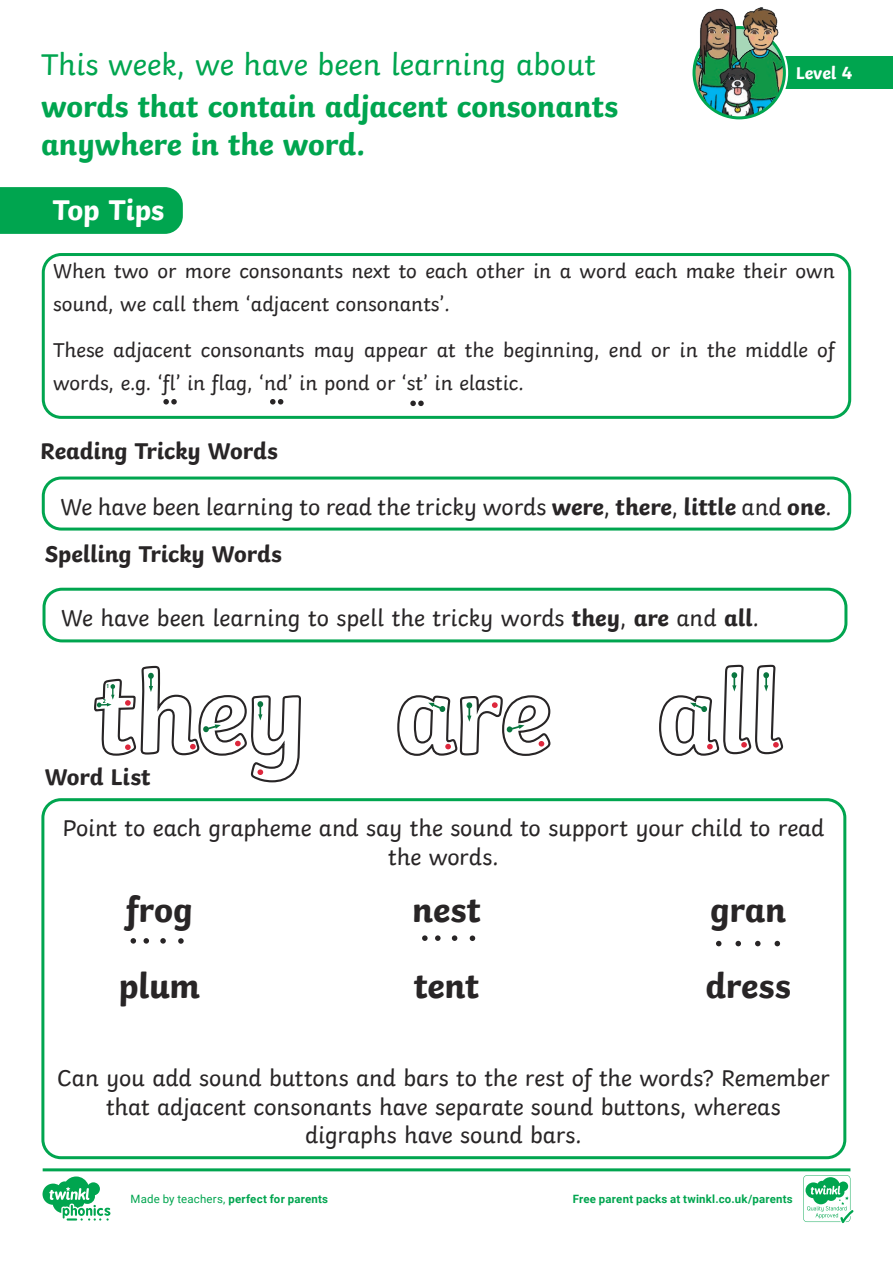
<style>
.page{position:relative;width:893px;height:1263px;background:#fff}
.page>*{position:absolute;margin:0;border:0;box-sizing:border-box;transform-origin:0 0}
.Heading_2{font:700 36px "Twinkl";letter-spacing:-.005em;color:#282526}
.Heading_3{font:700 31.5px/37.8px "Twinkl";color:#00a54f}
.Heading_3-2{font:31.5px "Twinkl";color:#00a54f}
.Heading_1{font:700 30px "Twinkl";letter-spacing:-.01em;color:#fff}
.Adult_Body_Copy{font:24px/28.8px "Twinkl";letter-spacing:-.005em;color:#282526;text-align:center}
.KS1_Body_Copy{font:24px "Twinkl";color:#282526}
.Heading_2-2{font:700 24px "Twinkl";letter-spacing:-.005em;color:#282526}
.KS1_Body_Copy-2{font:21px/33px "Twinkl";color:#282526}
.KS1_Body_Copy-3{font:700 18px "Twinkl";color:#fff}
.t1{font:700 11.4px "Roboto";letter-spacing:.02em;color:#00a54f}
.s1{font-weight:700}
.s2{font-weight:400}
</style>
<div class="page">
<div style="left:0;top:187px;width:183px;height:47px;background:#00a54f"></div>
<div style="left:42px;top:253px;width:809px;height:166px;border:3px solid #00a54f;border-radius:18px"></div>
<svg style="left:163px;top:399px;width:14px;height:5px"></svg>
<svg style="left:270px;top:399px;width:13px;height:5px"></svg>
<svg style="left:410px;top:401px;width:14px;height:5px"></svg>
<div style="left:42px;top:476px;width:809px;height:55px;border:3px solid #00a54f;border-radius:18px"></div>
<div style="left:43px;top:588px;width:804px;height:54px;border:3px solid #00a54f;border-radius:18px"></div>
<div style="left:41px;top:798px;width:805px;height:361px;border:3px solid #00a54f;border-radius:18px"></div>
<svg style="left:131px;top:938px;width:5px;height:6px"></svg>
<svg style="left:144px;top:938px;width:5px;height:6px"></svg>
<svg style="left:160px;top:938px;width:6px;height:6px"></svg>
<svg style="left:178px;top:938px;width:6px;height:6px"></svg>
<svg style="left:422px;top:935px;width:6px;height:6px"></svg>
<svg style="left:435px;top:935px;width:6px;height:6px"></svg>
<svg style="left:452px;top:935px;width:5px;height:6px"></svg>
<svg style="left:470px;top:935px;width:5px;height:6px"></svg>
<svg style="left:716px;top:941px;width:5px;height:5px"></svg>
<svg style="left:735px;top:941px;width:6px;height:5px"></svg>
<svg style="left:755px;top:941px;width:6px;height:5px"></svg>
<svg style="left:775px;top:941px;width:5px;height:5px"></svg>
<svg style="left:93px;top:527px;width:209px;height:275px"></svg>
<svg style="left:396px;top:587px;width:155px;height:169px"></svg>
<svg style="left:658px;top:527px;width:126px;height:229px"></svg>
<div style="left:770px;top:57px;width:123px;height:32px;background:#00a54f"></div>
<div style="left:690px;top:24px;width:98px;height:98px;border:8px solid #fff;border-radius:50%"></div>
<img style="left:694px;top:28px;width:90px;height:90px;border-radius:44px">
<div style="left:692px;top:26px;width:94px;height:93px;border:3px solid #00a54f;border-radius:50%"></div>
<img style="left:699px;top:8px;width:80px;height:78px">
<svg style="left:43px;top:1168px;width:810px;height:55px"></svg>
<p class="Heading_3-2" style="left:41px;top:40px;width:556px">This week, we have been learning about</p>
<p class="Heading_3" style="left:41px;top:84px;width:579px">words that contain adjacent consonants anywhere in the word.</p>
<p class="Heading_1" style="left:53px;top:185px;width:113px">Top Tips</p>
<p class="KS1_Body_Copy-3" style="left:796px;top:58px;width:58px">Level 4</p>
<p class="KS1_Body_Copy-2" style="left:53px;top:253px;width:783px">When two or more consonants next to each other in a word each make their own sound, we call them ‘adjacent consonants’.</p>
<p class="KS1_Body_Copy-2" style="left:53px;top:331px;width:783px">These adjacent consonants may appear at the beginning, end or in the middle of words, e.g. ‘fl’ in flag, ‘nd’ in pond or ‘st’ in elastic.</p>
<p class="Heading_2-2" style="left:40px;top:431px;width:239px">Reading Tricky Words</p>
<p class="KS1_Body_Copy" style="left:61px;top:488px;width:773px">We have been learning to read the tricky words <span class="s1">were</span>, <span class="s1">there</span>, <span class="s1">little</span> and <span class="s1">one</span>.</p>
<p class="Heading_2-2" style="left:45px;top:534px;width:239px">Spelling Tricky Words</p>
<p class="KS1_Body_Copy" style="left:61px;top:599px;width:699px">We have been learning to spell the tricky words <span class="s1">they</span>, <span class="s1">are</span> and <span class="s1">all</span>.</p>
<p class="Heading_2-2" style="left:45px;top:757px;width:107px">Word List</p>
<p class="Adult_Body_Copy" style="left:62px;top:812px;width:763px">Point to each grapheme and say the sound to support your child to read the words.</p>
<p class="Heading_2" style="left:126px;top:880px;width:68px">frog</p>
<p class="Heading_2" style="left:119px;top:956px;width:83px">plum</p>
<p class="Heading_2" style="left:412px;top:880px;width:70px">nest</p>
<p class="Heading_2" style="left:414px;top:956px;width:67px">tent</p>
<p class="Heading_2" style="left:710px;top:880px;width:77px">gran</p>
<p class="Heading_2" style="left:705px;top:956px;width:87px">dress</p>
<p class="Adult_Body_Copy" style="left:57px;top:1061px;width:774px">Can you add sound buttons and bars to the rest of the words? Remember that adjacent consonants have separate sound buttons, whereas<br>digraphs have sound bars.</p>
<p class="t1" style="left:131px;top:1190px;width:199px"><span class="s2">Made by teachers,</span> perfect for parents</p>
<p class="t1" style="left:573px;top:1191px;width:222px">Free parent packs at twinkl.co.uk/parents</p>
</div>
